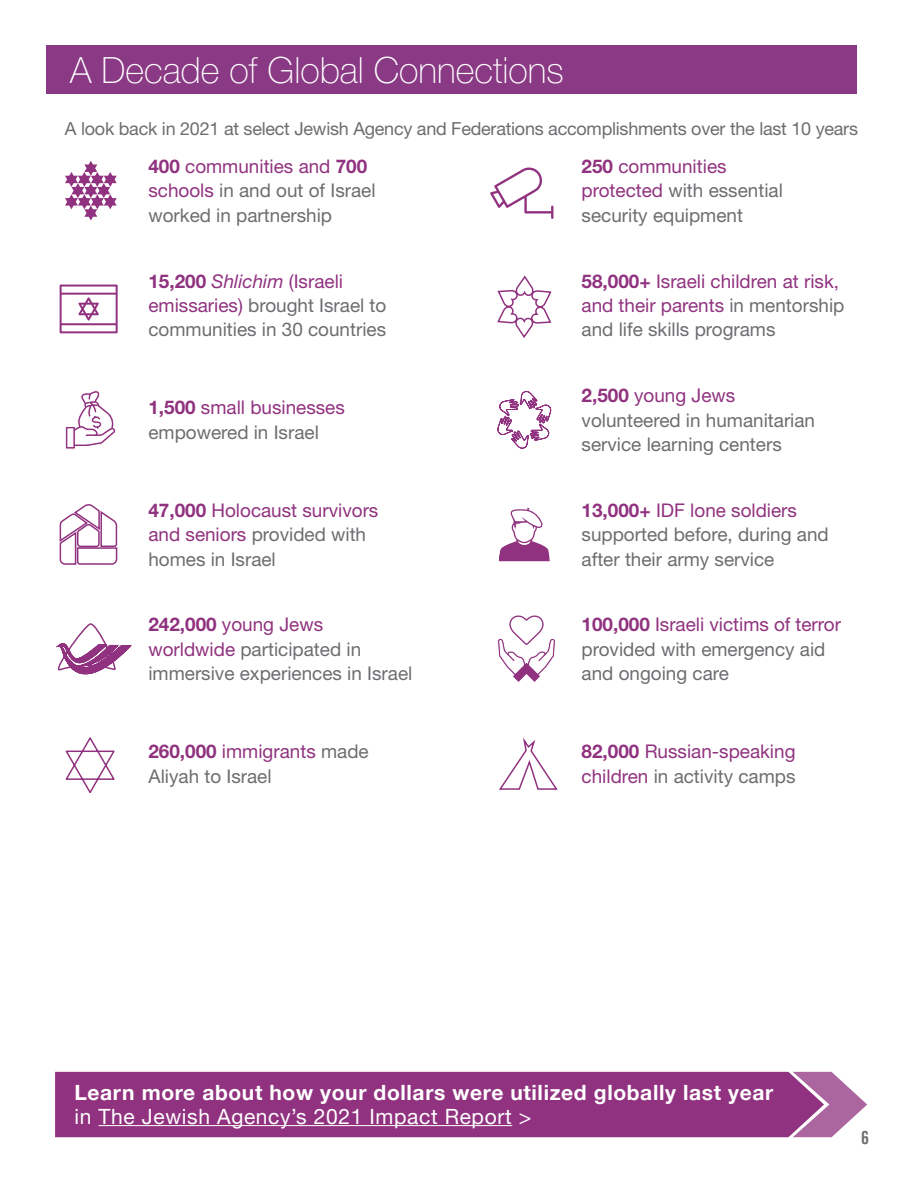
<style>
.page{position:relative;width:918px;height:1188px;background:#fff}
.page>*{position:absolute;margin:0;border:0;box-sizing:border-box;transform-origin:0 0}
.t1{font:100 36px "Helvetica Neue LT Pro";color:#fff}
.t2{font:700 21px "Helvetica Neue LT Pro";letter-spacing:.03em;color:#fff}
.t3{font:21px "Helvetica Neue LT Pro";letter-spacing:.03em;color:#fff}
.t4{font:18.9px/24.3px "Helvetica Neue LT Std";color:#6c6d70}
.t5{font:18.9px/24.3px "Helvetica Neue LT Std";color:#90327f}
.t6{font:18px "Helvetica Neue LT Std";letter-spacing:-.015em;color:#6c6d70}
.t7{font:18px "Trade Gothic LT Pro Bd Cn 20";color:#6c6d70}
.s1{font-weight:700;color:#90327f}
.s2{color:#90327f}
.s3{font-style:italic;color:#90327f}
.s4{font-weight:700}
.s5{color:#6c6d70}
</style>
<div class="page">
<div style="left:46px;top:45px;width:810px;height:49px;background:#8a3984"></div>
<svg style="left:65px;top:161px;width:52px;height:60px"></svg>
<svg style="left:490px;top:167px;width:64px;height:52px"></svg>
<svg style="left:60px;top:285px;width:58px;height:48px"></svg>
<svg style="left:497px;top:275px;width:55px;height:63px"></svg>
<svg style="left:497px;top:391px;width:55px;height:58px"></svg>
<svg style="left:65px;top:390px;width:51px;height:60px"></svg>
<svg style="left:59px;top:504px;width:59px;height:61px"></svg>
<svg style="left:499px;top:508px;width:51px;height:53px"></svg>
<svg style="left:497px;top:615px;width:59px;height:68px"></svg>
<svg style="left:56px;top:623px;width:76px;height:51px"></svg>
<svg style="left:499px;top:737px;width:59px;height:53px"></svg>
<svg style="left:65px;top:737px;width:50px;height:56px"></svg>
<div style="left:55px;top:1072px;width:738px;height:65px;background:#90327f"></div>
<svg style="left:793px;top:1072px;width:74px;height:65px"></svg>
<hr style="left:99px;top:1125px;width:413px;height:1px;background:#fff">
<h1 class="t1" style="left:70px;top:49px;width:495px">A Decade of Global Connections</h1>
<p class="t6" style="left:65px;top:117px;width:795px">A look back in 2021 at select Jewish Agency and Federations accomplishments over the last 10 years</p>
<p class="t4" style="left:148px;top:154px;width:229px"><span class="s1">400</span> <span class="s2">communities and</span> <span class="s1">700 </span><span class="s2">schools</span> in and out of Israel worked in partnership</p>
<p class="t4" style="left:582px;top:154px;width:203px"><span class="s1">250</span> <span class="s2">communities protected</span> with essential security equipment</p>
<p class="t4" style="left:148px;top:269px;width:240px"><span class="s1">15,200</span> <span class="s3">Shlichim</span> <span class="s2">(Israeli emissaries)</span> brought Israel to communities in 30 countries</p>
<p class="t5" style="left:582px;top:269px;width:264px"><span class="s4">58,000+</span> Israeli children at risk, and their parents <span class="s5">in mentorship and life skills programs</span></p>
<p class="t4" style="left:148px;top:395px;width:198px"><span class="s1">1,500</span> <span class="s2">small businesses </span>empowered in Israel</p>
<p class="t4" style="left:582px;top:383px;width:235px"><span class="s1">2,500</span> <span class="s2">young Jews </span>volunteered in humanitarian service learning centers</p>
<p class="t5" style="left:148px;top:498px;width:231px"><span class="s4">47,000</span> Holocaust survivors and seniors <span class="s5">provided with homes in Israel</span></p>
<p class="t4" style="left:582px;top:498px;width:249px"><span class="s1">13,000+</span> <span class="s2">IDF lone soldiers </span>supported before, during and after their army service</p>
<p class="t4" style="left:148px;top:612px;width:265px"><span class="s1">242,000</span> <span class="s2">young Jews worldwide</span> participated in immersive experiences in Israel</p>
<p class="t4" style="left:582px;top:612px;width:261px"><span class="s1">100,000</span> <span class="s2">Israeli victims of terror </span>provided with emergency aid and ongoing care</p>
<p class="t4" style="left:148px;top:739px;width:222px"><span class="s1">260,000</span> <span class="s2">immigrants</span> made<br>Aliyah to Israel</p>
<p class="t5" style="left:582px;top:739px;width:215px"><span class="s4">82,000</span> Russian-speaking children <span class="s5">in activity camps</span></p>
<p class="t2" style="left:75px;top:1080px;width:700px">Learn more about how your dollars were utilized globally last year</p>
<p class="t3" style="left:75px;top:1104px;width:458px">in The Jewish Agency’s 2021 Impact Report &gt;</p>
<p class="t7" style="left:861px;top:1127px;width:9px">6</p>
</div>
